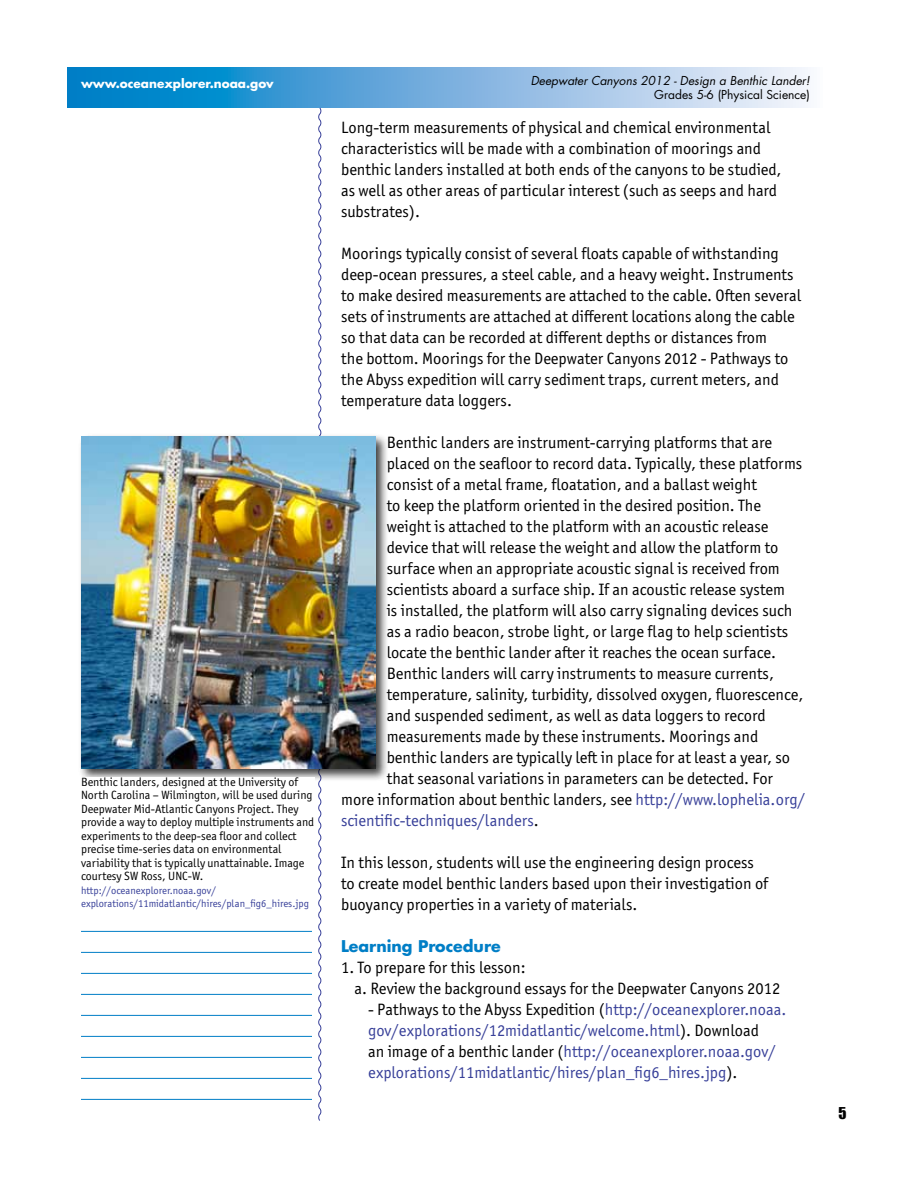
<style>
.page{position:relative;width:918px;height:1188px;background:#fff}
.page>*{position:absolute;margin:0;border:0;box-sizing:border-box;transform-origin:0 0}
.body_text{font:16.5px/21px "Officina Sans ITC Std";color:#000}
.indent_level_1{font:16.5px/21px "Officina Sans ITC Std";color:#384099}
.indent_level_1-2{font:16.5px "Officina Sans ITC Std";color:#000}
.body_text-2{font:16.5px "Officina Sans ITC Std";color:#384099}
.learning_procedure{font:16.5px "Officina Sans ITC Std";color:#000}
.body_text-3{font:700 15.75px "Futura";color:#007ec6}
.t1{font:15px "Impact";color:#000}
.Image_caption_credit{font:12px/13.5px "Officina Sans ITC Std";color:#000}
.t2{font:italic 12px "Futura";color:#000}
.t3{font:700 12px "Futura";color:#fff}
.t4{font:12px "Futura";color:#000}
.image_link_-_caption{font:10.5px/13.5px "Officina Sans ITC Std";color:#384099}
.s1{color:#384099}
.s2{color:#000}
</style>
<div class="page">
<svg style="left:68px;top:68px;width:740px;height:40px;background:#70b2de"></svg>
<svg style="left:317px;top:107px;width:5px;height:1014px"></svg>
<hr style="left:81px;top:931px;width:231px;height:1px;background:#007ec6">
<hr style="left:81px;top:952px;width:231px;height:1px;background:#007ec6">
<hr style="left:81px;top:973px;width:231px;height:1px;background:#007ec6">
<hr style="left:81px;top:994px;width:231px;height:1px;background:#007ec6">
<hr style="left:81px;top:1015px;width:231px;height:1px;background:#007ec6">
<hr style="left:81px;top:1036px;width:231px;height:1px;background:#007ec6">
<hr style="left:81px;top:1057px;width:231px;height:1px;background:#007ec6">
<hr style="left:81px;top:1078px;width:231px;height:1px;background:#007ec6">
<hr style="left:81px;top:1099px;width:231px;height:1px;background:#007ec6">
<div style="left:78px;top:433px;width:311px;height:349px;background:#000;opacity:.75"></div>
<img style="left:81px;top:436px;width:295px;height:333px">
<div style="left:81px;top:777px;width:233px;height:141px;background:#fff"></div>
<p class="t3" style="left:81px;top:76px;width:194px">www.oceanexplorer.noaa.gov</p>
<p class="t2" style="left:531px;top:72px;width:281px">Deepwater Canyons 2012 - Design a Benthic Lander!</p>
<p class="t4" style="left:654px;top:86px;width:157px">Grades 5-6 (Physical Science)</p>
<p class="body_text" style="left:341px;top:117px;width:442px">Long-term measurements of physical and chemical environmental characteristics will be made with a combination of moorings and benthic landers installed at both ends of the canyons to be studied, as well as other areas of particular interest (such as seeps and hard substrates).</p>
<p class="body_text" style="left:341px;top:243px;width:462px">Moorings typically consist of several floats capable of withstanding deep-ocean pressures, a steel cable, and a heavy weight. Instruments to make desired measurements are attached to the cable. Often several sets of instruments are attached at different locations along the cable so that data can be recorded at different depths or distances from<br>the bottom. Moorings for the Deepwater Canyons 2012 - Pathways to the Abyss expedition will carry sediment traps, current meters, and temperature data loggers.</p>
<p class="body_text" style="left:387px;top:432px;width:387px">Benthic landers are instrument-carrying platforms that are</p>
<p class="body_text" style="left:387px;top:453px;width:417px">placed on the seafloor to record data. Typically, these platforms</p>
<p class="body_text" style="left:387px;top:474px;width:372px">consist of a metal frame, floatation, and a ballast weight</p>
<p class="body_text" style="left:387px;top:495px;width:376px">to keep the platform oriented in the desired position. The</p>
<p class="body_text" style="left:387px;top:516px;width:383px">weight is attached to the platform with an acoustic release</p>
<p class="body_text" style="left:387px;top:537px;width:393px">device that will release the weight and allow the platform to</p>
<p class="body_text" style="left:387px;top:558px;width:395px">surface when an appropriate acoustic signal is received from</p>
<p class="body_text" style="left:387px;top:579px;width:400px">scientists aboard a surface ship. If an acoustic release system</p>
<p class="body_text" style="left:387px;top:600px;width:407px">is installed, the platform will also carry signaling devices such</p>
<p class="body_text" style="left:387px;top:621px;width:403px">as a radio beacon, strobe light, or large flag to help scientists</p>
<p class="body_text" style="left:387px;top:642px;width:391px">locate the benthic lander after it reaches the ocean surface.</p>
<p class="body_text" style="left:387px;top:663px;width:389px">Benthic landers will carry instruments to measure currents,</p>
<p class="body_text" style="left:387px;top:684px;width:418px">temperature, salinity, turbidity, dissolved oxygen, fluorescence,</p>
<p class="body_text" style="left:387px;top:705px;width:380px">and suspended sediment, as well as data loggers to record</p>
<p class="body_text" style="left:387px;top:726px;width:373px">measurements made by these instruments. Moorings and</p>
<p class="body_text" style="left:387px;top:747px;width:405px">benthic landers are typically left in place for at least a year, so</p>
<p class="body_text" style="left:387px;top:768px;width:388px">that seasonal variations in parameters can be detected. For</p>
<p class="body_text" style="left:341px;top:789px;width:466px">more information about benthic landers, see <span class="s1">http://www.lophelia.org/</span></p>
<p class="body_text-2" style="left:341px;top:811px;width:199px">scientific-techniques/landers<span class="s2">.</span></p>
<p class="body_text" style="left:341px;top:852px;width:429px">In this lesson, students will use the engineering design process to create model benthic landers based upon their investigation of buoyancy properties in a variety of materials.</p>
<p class="body_text-3" style="left:341px;top:936px;width:161px">Learning Procedure</p>
<p class="learning_procedure" style="left:341px;top:958px;width:186px">1. To prepare for this lesson:</p>
<p class="indent_level_1-2" style="left:355px;top:979px;width:427px">a. Review the background essays for the Deepwater Canyons 2012</p>
<p class="indent_level_1" style="left:368px;top:999px;width:420px"><span class="s2">- Pathways to the Abyss Expedition (</span>http://oceanexplorer.noaa. gov/explorations/12midatlantic/welcome.html<span class="s2">). Download<br>an image of a benthic lander (</span>http://oceanexplorer.noaa.gov/ explorations/11midatlantic/hires/plan_fig6_hires.jpg<span class="s2">).</span></p>
<p class="Image_caption_credit" style="left:81px;top:775px;width:235px">Benthic landers, designed at the University of North Carolina – Wilmington, will be used during Deepwater Mid-Atlantic Canyons Project. They provide a way to deploy multiple instruments and experiments to the deep-sea floor and collect precise time-series data on environmental variability that is typically unattainable. Image courtesy SW Ross, UNC-W.</p>
<p class="image_link_-_caption" style="left:81px;top:883px;width:230px">http://oceanexplorer.noaa.gov/ explorations/11midatlantic/hires/plan_fig6_hires.jpg</p>
<p class="t1" style="left:838px;top:1101px;width:10px">5</p>
</div>
